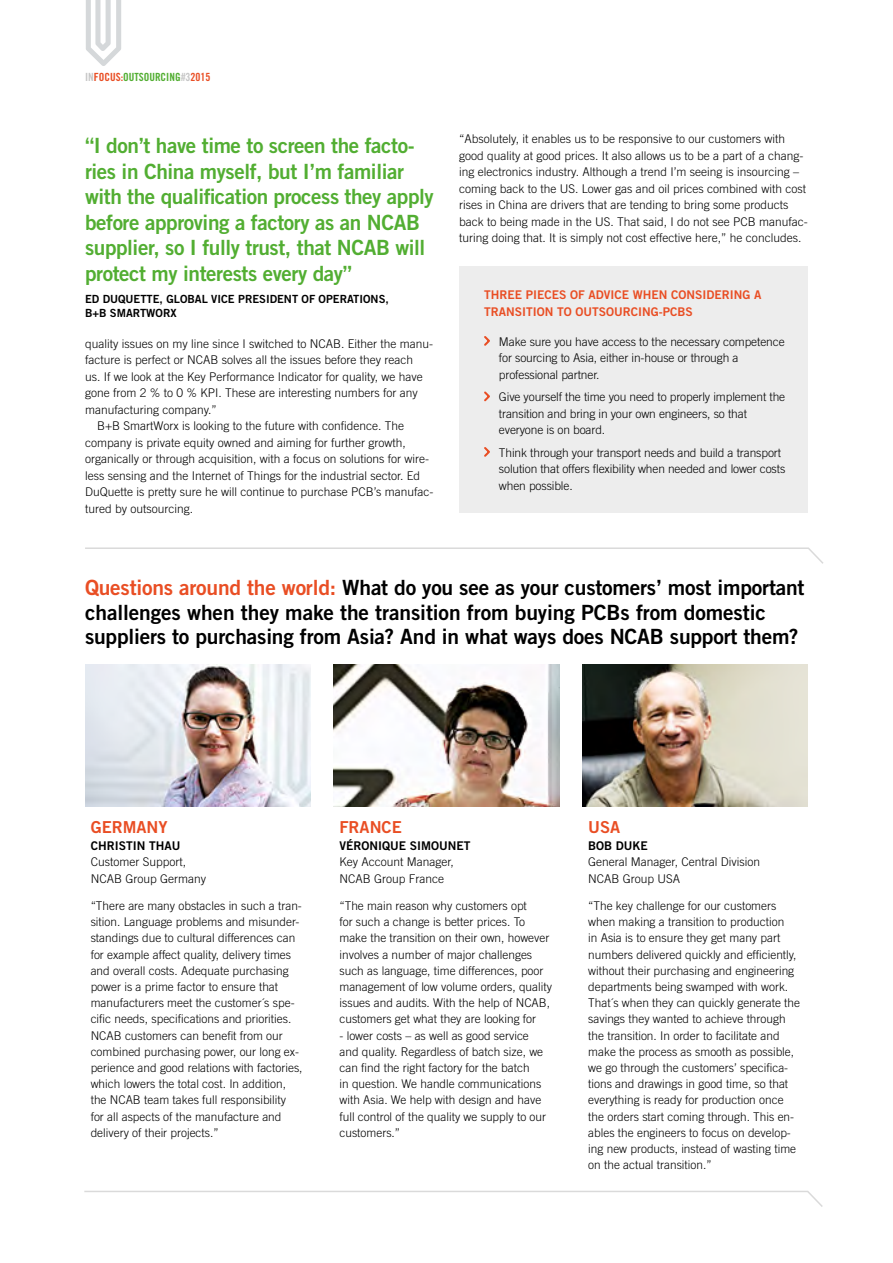
<style>
.page{position:relative;width:893px;height:1263px;background:#fff}
.page>*{position:absolute;margin:0;border:0;box-sizing:border-box;transform-origin:0 0}
.t1{font:21px/25.5px "Trade Gothic LT Bold Two";letter-spacing:-.02em;color:#52ae32}
.t2{font:21px/24.8px "Trade Gothic LT Bold Two";letter-spacing:-.01em;color:#000}
.t3{font:16.5px "Trade Gothic LT Bold Two";color:#e94e24}
.t4{font:300 12px/16.2px "Trade Gothic LT";color:#000}
.t5{font:12px/16.5px "Trade Gothic LT Bold Two";color:#e94e24}
.t6{font:12px "Trade Gothic LT Bold Two";color:#000}
.t7{font:11.25px/13.5px "Trade Gothic LT Bold Two";color:#000}
.t8{font:11.25px "Trade Gothic LT Bold Cond Twenty";color:#52ae32}
.s1{color:#c6c6c6}
.s2{color:#e94e24}
</style>
<div class="page">
<svg style="left:86px;top:0;width:35px;height:66px"></svg>
<svg style="left:84px;top:1190px;width:739px;height:17px"></svg>
<svg style="left:85px;top:547px;width:738px;height:17px"></svg>
<img style="left:85px;top:665px;width:225px;height:141px">
<img style="left:334px;top:665px;width:225px;height:141px">
<img style="left:583px;top:665px;width:225px;height:141px">
<div style="left:459px;top:266px;width:349px;height:246px;background:#ededed"></div>
<svg style="left:484px;top:336px;width:6px;height:10px"></svg>
<svg style="left:484px;top:391px;width:6px;height:11px"></svg>
<svg style="left:484px;top:447px;width:6px;height:10px"></svg>
<p class="t8" style="left:85px;top:70px;width:127px"><span class="s1">IN</span><span class="s2">FOCUS:</span>OUTSOURCING<span class="s1">#3</span><span class="s2">2015</span></p>
<h1 class="t1" style="left:85px;top:132px;width:350px">“I don’t have time to screen the facto&shy;ries in China myself, but I’m familiar with the qualification process they apply before approving a factory as an NCAB supplier, so I fully trust, that NCAB will protect my interests every day”</h1>
<p class="t7" style="left:85px;top:292px;width:305px">ED DUQUETTE, GLOBAL VICE PRESIDENT OF OPERATIONS,<br>B+B SMARTWORX</p>
<p class="t4" style="left:85px;top:335px;width:350px">quality issues on my line since I switched to NCAB. Either the manu-</p>
<p class="t4" style="left:85px;top:351px;width:330px">facture is perfect or NCAB solves all the issues before they reach</p>
<p class="t4" style="left:85px;top:368px;width:339px">us. If we look at the Key Performance Indicator for quality, we have</p>
<p class="t4" style="left:85px;top:384px;width:334px">gone from 2 % to 0 % KPI. These are interesting numbers for any</p>
<p class="t4" style="left:85px;top:401px;width:133px">manufacturing company.”</p>
<p class="t4" style="left:97px;top:417px;width:309px">B+B SmartWorx is looking to the future with confidence. The</p>
<p class="t4" style="left:85px;top:434px;width:322px">company is private equity owned and aiming for further growth,</p>
<p class="t4" style="left:85px;top:450px;width:346px">organically or through acquisition, with a focus on solutions for wire-</p>
<p class="t4" style="left:85px;top:467px;width:337px">less sensing and the Internet of Things for the industrial sector. Ed</p>
<p class="t4" style="left:85px;top:483px;width:350px">DuQuette is pretty sure he will continue to purchase PCB’s manufac-</p>
<p class="t4" style="left:85px;top:500px;width:110px">tured by outsourcing.</p>
<p class="t4" style="left:459px;top:131px;width:350px">“Absolutely, it enables us to be responsive to our customers with good quality at good prices. It also allows us to be a part of a chang&shy;ing electronics industry. Although a trend I’m seeing is insourcing – coming back to the US. Lower gas and oil prices combined with cost rises in China are drivers that are tending to bring some products back to being made in the US. That said, I do not see PCB manufac&shy;turing doing that. It is simply not cost effective here,” he concludes.</p>
<p class="t5" style="left:484px;top:287px;width:279px">THREE PIECES OF ADVICE WHEN CONSIDERING A<br>TRANSITION TO OUTSOURCING-PCBS</p>
<p class="t4" style="left:499px;top:333px;width:287px">Make sure you have access to the necessary competence for sourcing to Asia, either in-house or through a professional partner.</p>
<p class="t4" style="left:499px;top:389px;width:288px">Give yourself the time you need to properly implement the transition and bring in your own engineers, so that everyone is on board.</p>
<p class="t4" style="left:499px;top:444px;width:288px">Think through your transport needs and build a transport solution that offers flexibility when needed and lower costs when possible.</p>
<h1 class="t2" style="left:85px;top:575px;width:721px"><span class="s2">Questions around the world:</span> What do you see as your customers’ most important challenges when they make the transition from buying PCBs from domestic suppliers to purchasing from Asia? And in what ways does NCAB support them?</h1>
<h2 class="t3" style="left:91px;top:817px;width:79px">GERMANY</h2>
<p class="t6" style="left:91px;top:838px;width:91px">CHRISTIN THAU</p>
<p class="t4" style="left:91px;top:853px;width:117px">Customer Support,<br>NCAB Group Germany</p>
<p class="t4" style="left:91px;top:897px;width:213px">“There are many obstacles in such a tran&shy;sition. Language problems and misunder&shy;standings due to cultural differences can for example affect quality, delivery times and overall costs. Adequate purchasing power is a prime factor to ensure that manufacturers meet the customer´s spe&shy;cific needs, specifications and priorities.<br>NCAB customers can benefit from our combined purchasing power, our long ex&shy;perience and good relations with factories, which lowers the total cost. In addition, the NCAB team takes full responsibility<br>for all aspects of the manufacture and delivery of their projects.”</p>
<h2 class="t3" style="left:339px;top:817px;width:64px">FRANCE</h2>
<p class="t6" style="left:339px;top:838px;width:132px">VÉRONIQUE SIMOUNET</p>
<p class="t4" style="left:339px;top:853px;width:116px">Key Account Manager,<br>NCAB Group France</p>
<p class="t4" style="left:339px;top:897px;width:214px">“The main reason why customers opt<br>for such a change is better prices. To make the transition on their own, however involves a number of major challenges such as language, time differences, poor management of low volume orders, quality issues and audits. With the help of NCAB, customers get what they are looking for</p>
<p class="t4" style="left:339px;top:1027px;width:208px">- lower costs – as well as good service and quality. Regardless of batch size, we can find the right factory for the batch<br>in question. We handle communications with Asia. We help with design and have full control of the quality we supply to our customers.”</p>
<h2 class="t3" style="left:588px;top:817px;width:34px">USA</h2>
<p class="t6" style="left:588px;top:838px;width:61px">BOB DUKE</p>
<p class="t4" style="left:588px;top:853px;width:173px">General Manager, Central Division<br>NCAB Group USA</p>
<p class="t4" style="left:588px;top:897px;width:213px">“The key challenge for our customers when making a transition to production<br>in Asia is to ensure they get many part numbers delivered quickly and efficiently, without their purchasing and engineering departments being swamped with work.<br>That´s when they can quickly generate the savings they wanted to achieve through the transition. In order to facilitate and make the process as smooth as possible, we go through the customers’ specifica&shy;tions and drawings in good time, so that everything is ready for production once the orders start coming through. This en&shy;ables the engineers to focus on develop&shy;ing new products, instead of wasting time on the actual transition.”</p>
</div>
